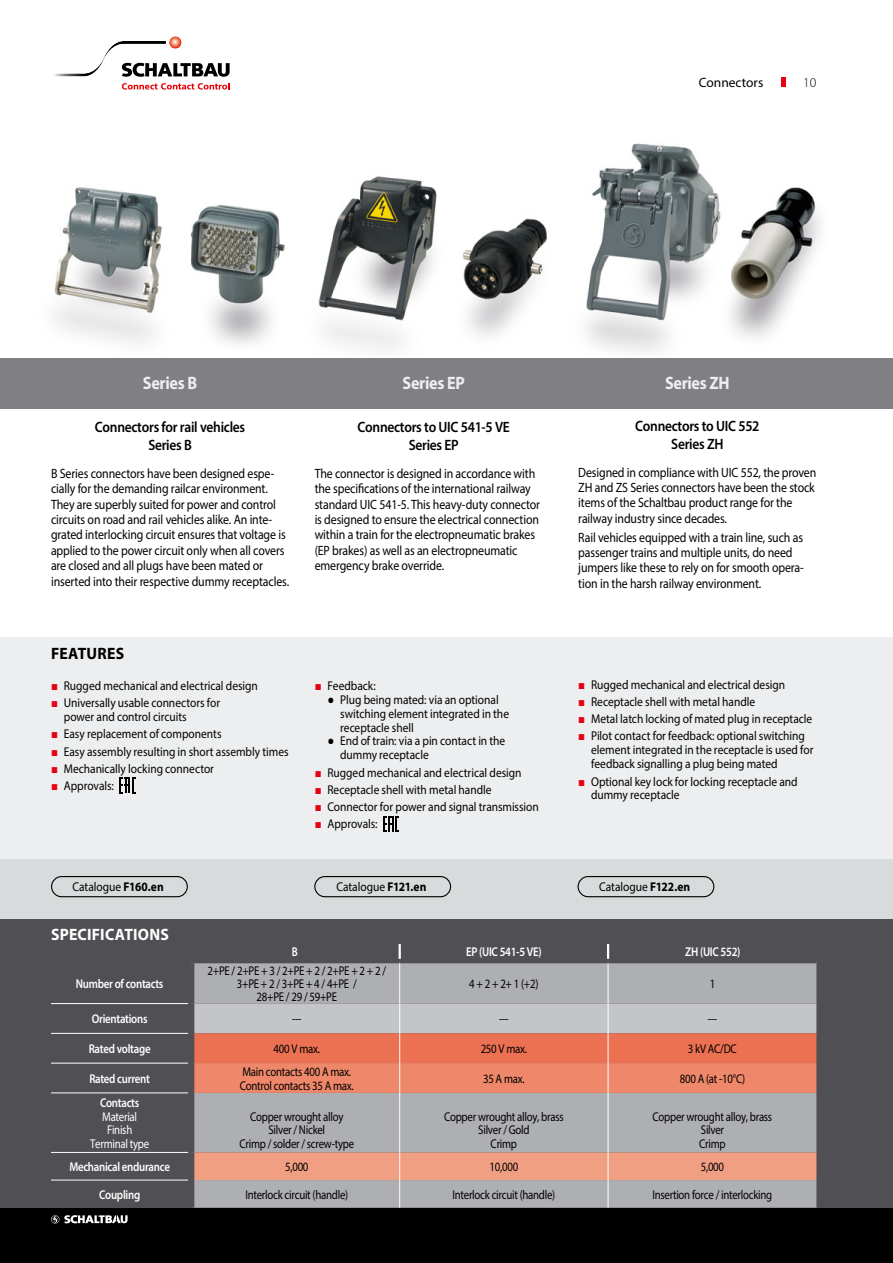
<style>
.page{position:relative;width:893px;height:1263px;background:#fff}
.page>*{position:absolute;margin:0;border:0;box-sizing:border-box;transform-origin:0 0}
.t1{font:700 18px "Myriad Pro";letter-spacing:-.02em;color:#edeeef;scale:.9 1}
.t2{font:700 16.5px "Myriad Pro";letter-spacing:.015em;color:#fff;scale:.95 1}
.t3{font:700 16.5px "Myriad Pro";letter-spacing:.015em;color:#000;scale:.95 1}
.t4{font:600 15px/18px "Myriad Pro";letter-spacing:-.02em;color:#000;text-align:center;scale:.9 1}
.t5{font:13.5px/15.5px "Myriad Pro";letter-spacing:-.01em;color:#000;scale:.88 1}
.t6{font:13.5px "Myriad Pro";letter-spacing:-.01em;color:#000}
.t7{font:12.75px/14px "Myriad Pro";letter-spacing:-.005em;color:#000;scale:.9 1}
.t8{font:12.75px/13.5px "Myriad Pro";letter-spacing:-.025em;color:#000;text-align:center;scale:.85 1}
.t9{font:600 12.75px "Myriad Pro";letter-spacing:-.025em;color:#fff;scale:.85 1}
.t10{font:12.75px "Myriad Pro";letter-spacing:-.005em;color:#000;scale:.85 1}
.t11{font:12.75px/13.5px "Myriad Pro";letter-spacing:-.025em;color:#fff;text-align:center;scale:.85 1}
.t12{font:600 12.75px "Myriad Pro";letter-spacing:-.025em;color:#fff;scale:.82 1}
.s1{color:#e60012}
.s2{font-weight:300}
.s3{font-family:"Arial";font-weight:700;color:#e60012}
.s4{font-family:"Arial"}
.s5{font-weight:700}
</style>
<div class="page">
<div style="left:0;top:638px;width:893px;height:625px;background:#edeeef"></div>
<div style="left:0;top:927px;width:893px;height:336px;background:#000"></div>
<div style="left:0;top:918px;width:893px;height:290px;background:#504f53"></div>
<div style="left:0;top:357px;width:893px;height:51px;background:#808084"></div>
<div style="left:0;top:859px;width:893px;height:59px;background:#d8dbdc"></div>
<img style="left:55px;top:143px;width:766px;height:210px">
<svg style="left:169px;top:36px;width:13px;height:13px"></svg>
<svg style="left:54px;top:41px;width:176px;height:36px"></svg>
<svg style="left:122px;top:83px;width:108px;height:7px"></svg>
<svg style="left:119px;top:777px;width:16px;height:16px"></svg>
<svg style="left:383px;top:816px;width:16px;height:16px"></svg>
<div style="left:194px;top:963px;width:622px;height:189px;background:#aeafb2"></div>
<svg style="left:194px;top:1003px;width:622px;height:90px;background:#de9481"></svg>
<hr style="left:608px;top:963px;width:1px;height:40px;background:#fff">
<hr style="left:608px;top:1003px;width:1px;height:30px;background:#fff">
<hr style="left:608px;top:1033px;width:1px;height:30px;background:#fff">
<hr style="left:608px;top:1063px;width:1px;height:30px;background:#fff">
<hr style="left:608px;top:1093px;width:1px;height:59px;background:#fff">
<svg style="left:607px;top:944px;width:2px;height:15px"></svg>
<hr style="left:51px;top:1003px;width:137px;height:1px;background:#fff">
<hr style="left:51px;top:1033px;width:137px;height:1px;background:#fff">
<hr style="left:51px;top:1063px;width:137px;height:1px;background:#fff">
<hr style="left:51px;top:1092px;width:137px;height:1px;background:#fff">
<hr style="left:51px;top:1152px;width:137px;height:1px;background:#fff">
<hr style="left:51px;top:1180px;width:137px;height:1px;background:#fff">
<svg style="left:399px;top:944px;width:2px;height:15px"></svg>
<hr style="left:399px;top:963px;width:1px;height:40px;background:#fff">
<hr style="left:399px;top:1003px;width:1px;height:30px;background:#fff">
<hr style="left:399px;top:1033px;width:1px;height:30px;background:#fff">
<hr style="left:399px;top:1063px;width:1px;height:30px;background:#fff">
<hr style="left:399px;top:1093px;width:1px;height:59px;background:#fff">
<svg style="left:191px;top:1152px;width:625px;height:56px;background:#cda599"></svg>
<svg style="left:51px;top:1215px;width:77px;height:8px"></svg>
<div style="left:51px;top:876px;width:137px;height:21px;border:1px solid #000;border-radius:10px"></div>
<div style="left:314px;top:876px;width:137px;height:21px;border:1px solid #000;border-radius:10px"></div>
<div style="left:578px;top:876px;width:136px;height:21px;border:1px solid #000;border-radius:10px"></div>
<p class="t6" style="left:699px;top:77px;width:119px">Connectors <span class="s1">I</span> <span class="s2">10</span></p>
<h1 class="t1" style="left:143px;top:376px;width:62px">Series B</h1>
<h1 class="t1" style="left:665px;top:376px;width:73px">Series ZH</h1>
<p class="t4" style="left:95px;top:419px;width:169px">Connectors for rail vehicles<br>Series B</p>
<p class="t5" style="left:51px;top:467px;width:272px">B Series connectors have been designed espe&shy;cially for the demanding railcar environment.<br>They are superbly suited for power and control circuits on road and rail vehicles alike. An inte&shy;grated interlocking circuit ensures that voltage is applied to the power circuit only when all covers are closed and all plugs have been mated or inserted into their respective dummy receptacles.</p>
<h1 class="t1" style="left:403px;top:376px;width:71px">Series EP</h1>
<p class="t4" style="left:635px;top:418px;width:140px">Connectors to UIC 552<br>Series ZH</p>
<p class="t5" style="left:578px;top:465px;width:272px">Designed in compliance with UIC 552, the proven ZH and ZS Series connectors have been the stock items of the Schaltbau product range for the railway industry since decades.</p>
<p class="t5" style="left:578px;top:531px;width:258px">Rail vehicles equipped with a train line, such as passenger trains and multiple units, do need jumpers like these to rely on for smooth opera&shy;tion in the harsh railway environment.</p>
<p class="t4" style="left:358px;top:419px;width:171px">Connectors to UIC 541-5 VE<br>Series EP</p>
<p class="t5" style="left:315px;top:467px;width:258px">The connector is designed in accordance with the specifications of the international railway standard UIC 541-5. This heavy-duty connector is designed to ensure the electrical connection within a train for the electropneumatic brakes (EP brakes) as well as an electropneumatic emergency brake override.</p>
<p class="t3" style="left:51px;top:647px;width:79px">FEATURES</p>
<p class="t7" style="left:51px;top:680px;width:231px"><span class="s3">■</span> Rugged mechanical and electrical design</p>
<p class="t7" style="left:64px;top:697px;width:175px;text-indent:-13px"><span class="s3">■</span> Universally usable connectors for power and control circuits</p>
<p class="t7" style="left:51px;top:728px;width:191px"><span class="s3">■</span> Easy replacement of components</p>
<p class="t7" style="left:51px;top:745px;width:265px"><span class="s3">■</span> Easy assembly resulting in short assembly times</p>
<p class="t7" style="left:51px;top:763px;width:183px"><span class="s3">■</span> Mechanically locking connector</p>
<p class="t7" style="left:51px;top:780px;width:71px"><span class="s3">■</span> Approvals:</p>
<p class="t7" style="left:315px;top:680px;width:70px"><span class="s3">■</span> Feedback:</p>
<p class="t7" style="left:340px;top:694px;width:189px;text-indent:-13px"><span class="s4">●</span> Plug being mated: via an optional switching element integrated in the receptacle shell</p>
<p class="t7" style="left:340px;top:735px;width:185px;text-indent:-13px"><span class="s4">●</span> End of train: via a pin contact in the dummy receptacle</p>
<p class="t7" style="left:315px;top:766px;width:231px"><span class="s3">■</span> Rugged mechanical and electrical design</p>
<p class="t7" style="left:315px;top:784px;width:198px"><span class="s3">■</span> Receptacle shell with metal handle</p>
<p class="t7" style="left:315px;top:801px;width:251px"><span class="s3">■</span> Connector for power and signal transmission</p>
<p class="t7" style="left:315px;top:818px;width:71px"><span class="s3">■</span> Approvals:</p>
<p class="t7" style="left:578px;top:678px;width:231px"><span class="s3">■</span> Rugged mechanical and electrical design</p>
<p class="t7" style="left:578px;top:696px;width:198px"><span class="s3">■</span> Receptacle shell with metal handle</p>
<p class="t7" style="left:578px;top:713px;width:262px"><span class="s3">■</span> Metal latch locking of mated plug in receptacle</p>
<p class="t7" style="left:591px;top:730px;width:249px;text-indent:-13px"><span class="s3">■</span> Pilot contact for feedback: optional switching element integrated in the receptacle is used for feedback signalling a plug being mated</p>
<p class="t7" style="left:591px;top:775px;width:231px;text-indent:-13px"><span class="s3">■</span> Optional key lock for locking receptacle and dummy receptacle</p>
<p class="t7" style="left:73px;top:881px;width:103px">Catalogue <span class="s5">F160.en</span></p>
<p class="t7" style="left:336px;top:881px;width:102px">Catalogue <span class="s5">F121.en</span></p>
<p class="t7" style="left:599px;top:881px;width:103px">Catalogue <span class="s5">F122.en</span></p>
<p class="t2" style="left:51px;top:927px;width:125px">SPECIFICATIONS</p>
<p class="t9" style="left:76px;top:979px;width:105px">Number of contacts</p>
<p class="t12" style="left:292px;top:947px;width:9px">B</p>
<p class="t9" style="left:466px;top:947px;width:91px">EP (UIC 541-5 VE)</p>
<p class="t9" style="left:685px;top:947px;width:67px">ZH (UIC 552)</p>
<p class="t8" style="left:208px;top:966px;width:211px;line-height:12.8px">2+PE / 2+PE + 3 / 2+PE + 2 / 2+PE + 2 + 2 /<br>3+PE + 2 / 3+PE + 4 / 4+PE /<br>28+PE / 29 / 59+PE</p>
<p class="t10" style="left:469px;top:979px;width:83px">4 + 2 + 2+ 1 (+2)</p>
<p class="t10" style="left:710px;top:979px;width:8px">1</p>
<p class="t9" style="left:92px;top:1014px;width:67px">Orientations</p>
<p class="t10" style="left:292px;top:1014px;width:13px">---</p>
<p class="t10" style="left:499px;top:1014px;width:13px">---</p>
<p class="t10" style="left:708px;top:1014px;width:13px">---</p>
<p class="t9" style="left:89px;top:1044px;width:74px">Rated voltage</p>
<p class="t10" style="left:274px;top:1044px;width:56px">400 V max.</p>
<p class="t10" style="left:481px;top:1044px;width:56px">250 V max.</p>
<p class="t10" style="left:688px;top:1044px;width:59px">3 kV AC/DC</p>
<p class="t9" style="left:89px;top:1073px;width:73px">Rated current</p>
<p class="t8" style="left:240px;top:1066px;width:136px;text-align:left">Main contacts 400 A max.<br>Control contacts 35 A max.</p>
<p class="t10" style="left:483px;top:1073px;width:51px">35 A max.</p>
<p class="t10" style="left:680px;top:1073px;width:78px">800 A (at -10°C)</p>
<p class="t9" style="left:100px;top:1098px;width:48px">Contacts</p>
<p class="t11" style="left:90px;top:1111px;width:71px">Material<br>Finish<br>Terminal type</p>
<p class="t8" style="left:239px;top:1111px;width:136px">Copper wrought alloy<br>Silver / Nickel<br>Crimp / solder / screw-type</p>
<p class="t8" style="left:444px;top:1111px;width:142px">Copper wrought alloy, brass<br>Silver / Gold<br>Crimp</p>
<p class="t8" style="left:653px;top:1111px;width:142px">Copper wrought alloy, brass<br>Silver<br>Crimp</p>
<p class="t9" style="left:69px;top:1162px;width:120px">Mechanical endurance</p>
<p class="t10" style="left:285px;top:1162px;width:29px">5,000</p>
<p class="t10" style="left:490px;top:1162px;width:35px">10,000</p>
<p class="t10" style="left:701px;top:1162px;width:29px">5,000</p>
<p class="t9" style="left:99px;top:1190px;width:50px">Coupling</p>
<p class="t8" style="left:245px;top:1189px;width:122px">Interlock circuit (handle)</p>
<p class="t8" style="left:452px;top:1189px;width:122px">Interlock circuit (handle)</p>
<p class="t8" style="left:652px;top:1189px;width:142px">Insertion force / interlocking</p>
</div>
